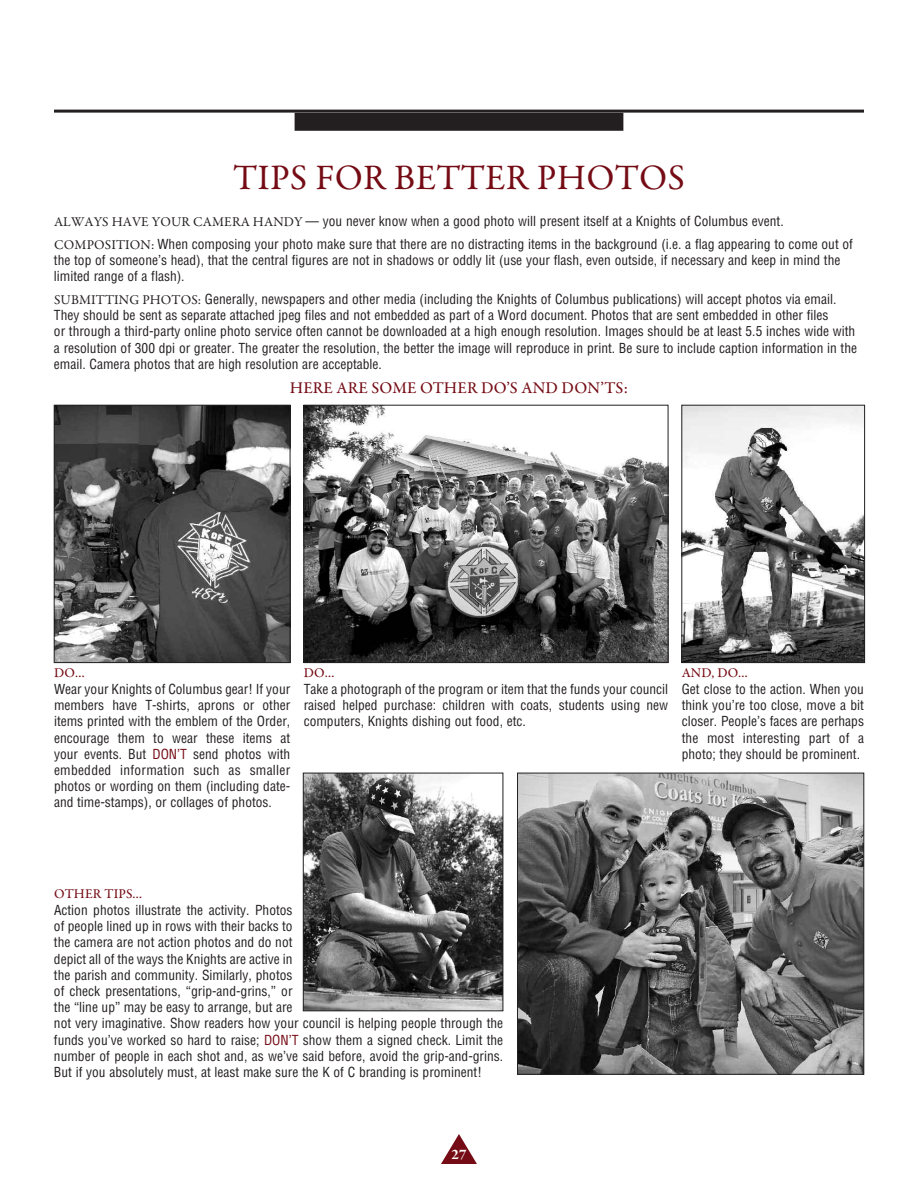
<style>
.page{position:relative;width:918px;height:1188px;background:#fff}
.page>*{position:absolute;margin:0;border:0;box-sizing:border-box;transform-origin:0 0}
.t1{font:36px "Garamond Premr Pro";letter-spacing:.01em;color:#750c15}
.t2{font:500 16.5px "Garamond Premr Pro";letter-spacing:.01em;color:#750c15}
.t3{font:700 15px "Garamond Premr Pro";color:#fff}
.t4{font:condensed 13.5px/16.2px "Helvetica";color:#231f20}
.t5{font:500 13.5px "Garamond Premr Pro";letter-spacing:.01em;color:#750c15}
.s1{font-family:"Garamond Premr Pro";font-stretch:normal}
.s2{color:#750c15}
</style>
<div class="page">
<img style="left:306px;top:407px;width:360px;height:254px">
<div style="left:304px;top:405px;width:364px;height:258px;border:1px solid #231f20"></div>
<img style="left:56px;top:407px;width:232px;height:254px">
<div style="left:54px;top:405px;width:236px;height:258px;border:1px solid #231f20"></div>
<img style="left:684px;top:407px;width:179px;height:254px">
<div style="left:682px;top:405px;width:183px;height:258px;border:1px solid #231f20"></div>
<img style="left:519px;top:775px;width:343px;height:297px">
<div style="left:517px;top:773px;width:347px;height:301px;border:1px solid #231f20"></div>
<img style="left:305px;top:775px;width:196px;height:234px">
<div style="left:303px;top:773px;width:200px;height:238px;border:1px solid #231f20"></div>
<svg style="left:441px;top:1134px;width:36px;height:30px"></svg>
<hr style="left:54px;top:110px;width:810px;height:3px;background:#231f20">
<div style="left:295px;top:113px;width:328px;height:18px;background:#231f20"></div>
<h1 class="t1" style="left:233px;top:164px;width:453px">TIPS FOR BETTER PHOTOS</h1>
<p class="t4" style="left:54px;top:210px;width:800px;line-height:22.5px"><span class="s1">ALWAYS HAVE YOUR CAMERA HANDY</span> — you never know when a good photo will present itself at a Knights of Columbus event.<br><span class="s1">COMPOSITION:</span> When composing your photo make sure that there are no distracting items in the background (i.e. a flag appearing to come out of</p>
<p class="t4" style="left:54px;top:252px;width:788px">the top of someone’s head), that the central figures are not in shadows or oddly lit (use your flash, even outside, if necessary and keep in mind the limited range of a flash).</p>
<p class="t4" style="left:54px;top:291px;width:805px"><span class="s1">SUBMITTING PHOTOS:</span> Generally, newspapers and other media (including the Knights of Columbus publications) will accept photos via email.<br>They should be sent as separate attached jpeg files and not embedded as part of a Word document. Photos that are sent embedded in other files<br>or through a third-party online photo service often cannot be downloaded at a high enough resolution. Images should be at least 5.5 inches wide with a resolution of 300 dpi or greater. The greater the resolution, the better the image will reproduce in print. Be sure to include caption information in the email. Camera photos that are high resolution are acceptable.</p>
<p class="t2" style="left:290px;top:381px;width:340px">HERE ARE SOME OTHER DO’S AND DON’TS:</p>
<p class="t5" style="left:54px;top:668px;width:32px">DO…</p>
<p class="t4" style="left:54px;top:681px;width:238px;text-align:justify">Wear your Knights of Columbus gear! If your members have T-shirts, aprons or other items printed with the emblem of the Order, encourage them to wear these items at your events. But <span class="s2">DON’T</span> send photos with embedded information such as smaller photos or wording on them (including date&shy;and time-stamps), or collages of photos.</p>
<p class="t5" style="left:304px;top:668px;width:32px">DO…</p>
<p class="t4" style="left:304px;top:681px;width:366px;text-align:justify">Take a photograph of the program or item that the funds your council raised helped purchase: children with coats, students using new computers, Knights dishing out food, etc.</p>
<p class="t5" style="left:682px;top:668px;width:68px">AND, DO…</p>
<p class="t4" style="left:682px;top:681px;width:184px;text-align:justify">Get close to the action. When you think you’re too close, move a bit closer. People’s faces are perhaps the most interesting part of a photo; they should be prominent.</p>
<p class="t5" style="left:54px;top:889px;width:90px">OTHER TIPS…</p>
<p class="t4" style="left:54px;top:902px;width:451px">Action photos illustrate the activity. Photos<br>of people lined up in rows with their backs to<br>the camera are not action photos and do not<br>depict all of the ways the Knights are active in<br>the parish and community. Similarly, photos<br>of check presentations, “grip-and-grins,” or<br>the “line up” may be easy to arrange, but are<br>not very imaginative. Show readers how your council is helping people through the funds you’ve worked so hard to raise; <span class="s2">DON’T</span> show them a signed check. Limit the number of people in each shot and, as we’ve said before, avoid the grip-and-grins.<br>But if you absolutely must, at least make sure the K of C branding is prominent!</p>
<p class="t3" style="left:451px;top:1149px;width:17px">27</p>
</div>
